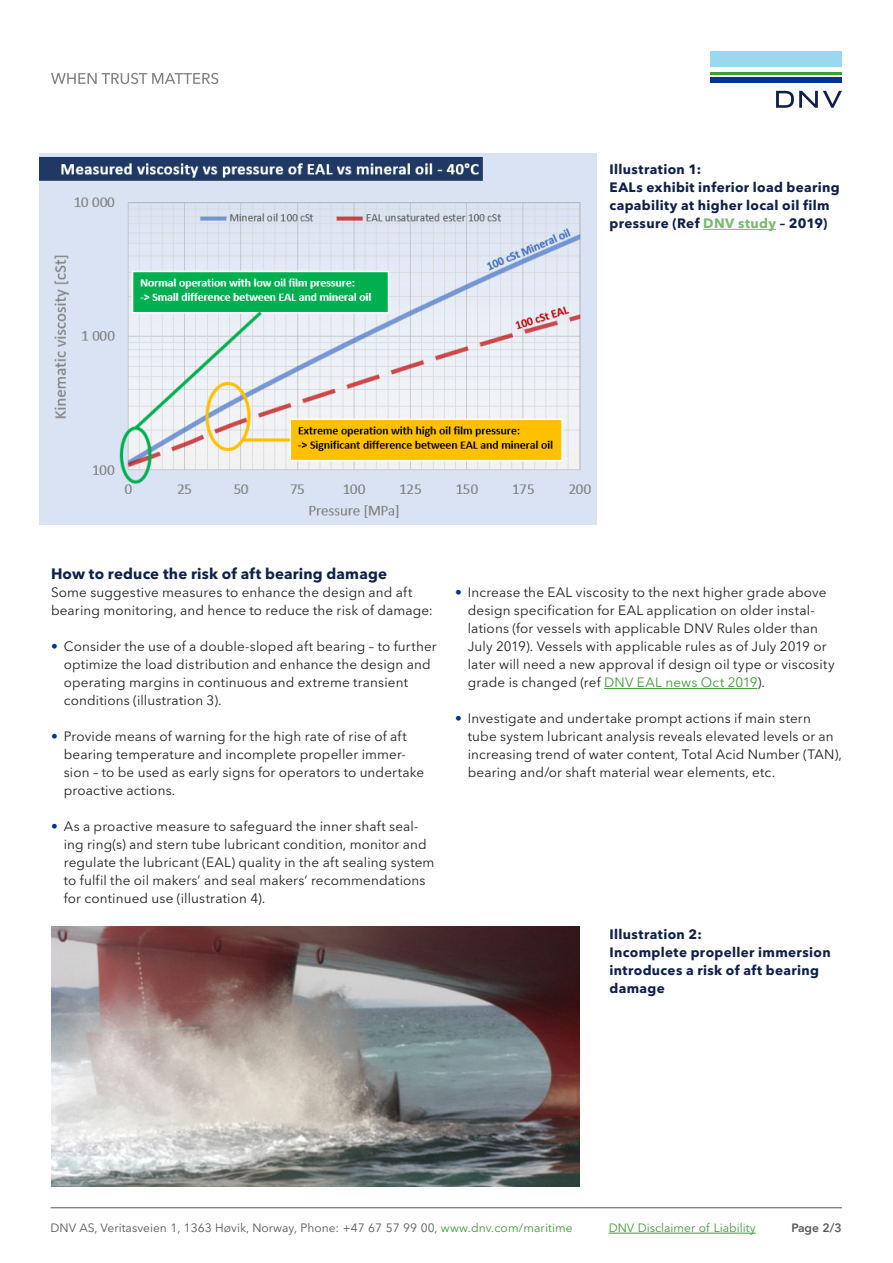
<style>
.page{position:relative;width:893px;height:1263px;background:#fff}
.page>*{position:absolute;margin:0;border:0;box-sizing:border-box;transform-origin:0 0}
._2__normal__DNV_GL_headline_text{font:700 15px "Avenir Next LT Pro";letter-spacing:.015em;color:#0f204b}
.DNV_Body{font:13.5px/18px "Avenir Next LT Pro";letter-spacing:.01em;color:#231f20}
._3__sub__DNV_GL_Subhead{font:700 13.5px/18px "Avenir Next LT Pro";letter-spacing:.025em;color:#0f204b}
.DNV_GL_Flyer_address_line{font:12px "Avenir Next LT Pro";color:#57585a}
.DNV_GL_Flyer_address_line-2{font:12px "Avenir Next LT Pro";color:#3f9c35}
.DNV_GL_Flyer_address_line-3{font:600 12px "Avenir Next LT Pro";color:#57585a}
.s1{color:#79ba71}
.s2{color:#003591}
.s3{color:#3f9c35}
</style>
<div class="page">
<svg style="left:51px;top:73px;width:167px;height:11px"></svg>
<div style="left:710px;top:51px;width:132px;height:16px;background:#99d9f0"></div>
<hr style="left:710px;top:72px;width:132px;height:3px;background:#409c36">
<div style="left:710px;top:78px;width:132px;height:5px;background:#003591"></div>
<svg style="left:776px;top:91px;width:66px;height:17px"></svg>
<hr style="left:609px;top:1233px;width:147px;height:1px;background:#3f9c35">
<hr style="left:50px;top:1207px;width:792px;height:1px;background:#57585a">
<hr style="left:604px;top:688px;width:153px;height:1px;background:#3f9c35">
<img style="left:39px;top:154px;width:558px;height:370px">
<hr style="left:703px;top:229px;width:73px;height:1px;background:#79ba71">
<img style="left:51px;top:926px;width:529px;height:261px">
<p class="_3__sub__DNV_GL_Subhead" style="left:609px;top:160px;width:232px">Illustration 1:<br>EALs exhibit inferior load bearing capability at higher local oil film pressure (Ref <span class="s1">DNV study</span> – 2019)</p>
<p class="_2__normal__DNV_GL_headline_text" style="left:51px;top:565px;width:337px">How to reduce the risk of aft bearing damage</p>
<p class="DNV_Body" style="left:51px;top:583px;width:383px">Some suggestive measures to enhance the design and aft bearing monitoring, and hence to reduce the risk of damage:</p>
<p class="DNV_Body" style="left:64px;top:637px;width:375px;text-indent:-13px"><span class="s2">•</span> Consider the use of a double-sloped aft bearing – to further optimize the load distribution and enhance the design and operating margins in continuous and extreme transient conditions (illustration 3).</p>
<p class="DNV_Body" style="left:64px;top:727px;width:362px;text-indent:-13px"><span class="s2">•</span> Provide means of warning for the high rate of rise of aft bearing temperature and incomplete propeller immer&shy;sion – to be used as early signs for operators to undertake proactive actions.</p>
<p class="DNV_Body" style="left:64px;top:817px;width:372px;text-indent:-13px"><span class="s2">•</span> As a proactive measure to safeguard the inner shaft seal&shy;ing ring(s) and stern tube lubricant condition, monitor and regulate the lubricant (EAL) quality in the aft sealing system to fulfil the oil makers’ and seal makers’ recommendations for continued use (illustration 4).</p>
<p class="DNV_Body" style="left:468px;top:583px;width:368px;text-indent:-13px"><span class="s2">•</span> Increase the EAL viscosity to the next higher grade above design specification for EAL application on older instal&shy;lations (for vessels with applicable DNV Rules older than July 2019). Vessels with applicable rules as of July 2019 or later will need a new approval if design oil type or viscosity grade is changed (ref <span class="s3">DNV EAL news Oct 2019</span>).</p>
<p class="DNV_Body" style="left:468px;top:709px;width:376px;text-indent:-13px"><span class="s2">•</span> Investigate and undertake prompt actions if main stern tube system lubricant analysis reveals elevated levels or an increasing trend of water content, Total Acid Number (TAN), bearing and/or shaft material wear elements, etc.</p>
<p class="_3__sub__DNV_GL_Subhead" style="left:609px;top:925px;width:223px">Illustration 2:<br>Incomplete propeller immersion introduces a risk of aft bearing damage</p>
<p class="DNV_GL_Flyer_address_line" style="left:50px;top:1220px;width:524px">DNV AS, Veritasveien 1, 1363 Høvik, Norway, Phone: +47 67 57 99 00, <span class="s3">www.dnv.com/maritime</span></p>
<p class="DNV_GL_Flyer_address_line-2" style="left:609px;top:1220px;width:148px">DNV Disclaimer of Liability</p>
<p class="DNV_GL_Flyer_address_line-3" style="left:791px;top:1220px;width:52px">Page 2/3</p>
</div>
